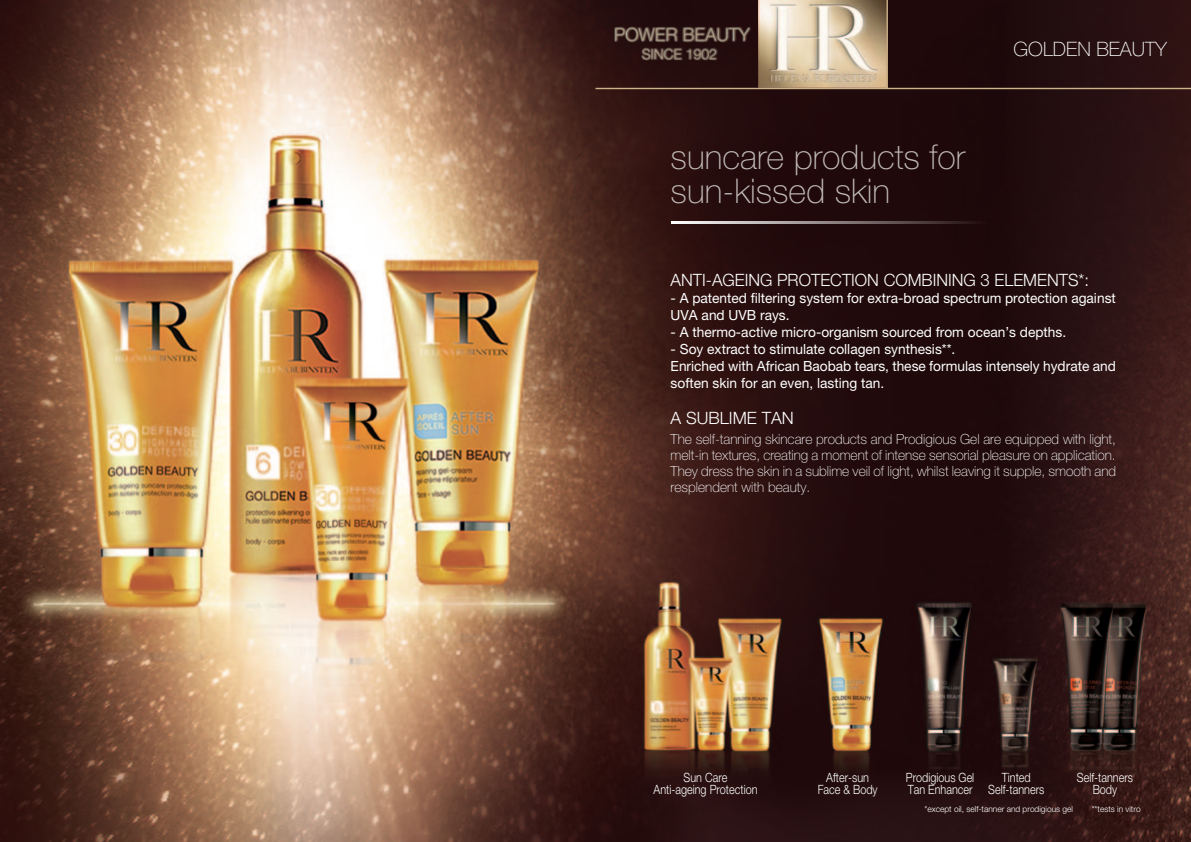
<style>
.page{position:relative;width:1191px;height:842px;background:#fff}
.page>*{position:absolute;margin:0;border:0;box-sizing:border-box;transform-origin:0 0}
.t1{font:100 34.1px/34.1px "Helvetica Neue LT Std";color:#c2bcb8}
.t2{font:100 19.9px "Helvetica Neue LT Std";color:#fff}
.t3{font:300 17px "Helvetica Neue LT Std";color:#fff}
.t4{font:14px/17px "Helvetica Neue LT Std";color:#fff}
.t5{font:100 14px/16px "Helvetica Neue LT Std";color:#fff;text-align:justify}
.t6{font:300 12.8px/11.4px "Helvetica Neue LT Std";color:#fff;text-align:center;scale:.85 1}
.t7{font:300 8.5px "Helvetica Neue LT Std";color:#fff}
</style>
<div class="page">
<img style="left:0;top:0;width:1191px;height:842px">
<hr style="left:670px;top:221px;width:316px;height:3px;background:#fff">
<img style="left:758px;top:0;width:128px;height:88px">
<img style="left:605px;top:10px;width:153px;height:78px">
<hr style="left:886px;top:0;width:2px;height:88px;background:#cdb38a">
<hr style="left:595px;top:88px;width:596px;height:1px;background:#cdb38a">
<h1 class="t1" style="left:670px;top:140px;width:296px">suncare products for sun-kissed skin</h1>
<h2 class="t2" style="left:1013px;top:37px;width:155px">GOLDEN BEAUTY</h2>
<p class="t3" style="left:670px;top:269px;width:420px">ANTI-AGEING PROTECTION COMBINING 3 ELEMENTS*:</p>
<p class="t4" style="left:670px;top:289px;width:447px">- A patented filtering system for extra-broad spectrum protection against<br>UVA and UVB rays.</p>
<p class="t4" style="left:670px;top:323px;width:397px">- A thermo-active micro-organism sourced from ocean’s depths.</p>
<p class="t4" style="left:670px;top:340px;width:447px">- Soy extract to stimulate collagen synthesis**.<br>Enriched with African Baobab tears, these formulas intensely hydrate and soften skin for an even, lasting tan.</p>
<p class="t3" style="left:670px;top:407px;width:125px">A SUBLIME TAN</p>
<p class="t5" style="left:670px;top:431px;width:447px">The self-tanning skincare products and Prodigious Gel are equipped with light, melt-in textures, creating a moment of intense sensorial pleasure on application.<br>They dress the skin in a sublime veil of light, whilst leaving it supple, smooth and resplendent with beauty.</p>
<p class="t6" style="left:653px;top:772px;width:124px">Sun Care<br>Anti-ageing Protection</p>
<p class="t6" style="left:817px;top:772px;width:72px">After-sun<br>Face &amp; Body</p>
<p class="t6" style="left:1076px;top:772px;width:67px">Self-tanners<br>Body</p>
<p class="t6" style="left:906px;top:772px;width:82px;text-align:left">Prodigious Gel<br>Tan Enhancer</p>
<p class="t6" style="left:988px;top:772px;width:67px">Tinted<br>Self-tanners</p>
<p class="t7" style="left:924px;top:804px;width:150px">*except oil, self-tanner and prodigious gel</p>
<p class="t7" style="left:1091px;top:804px;width:50px">**tests in vitro</p>
</div>
